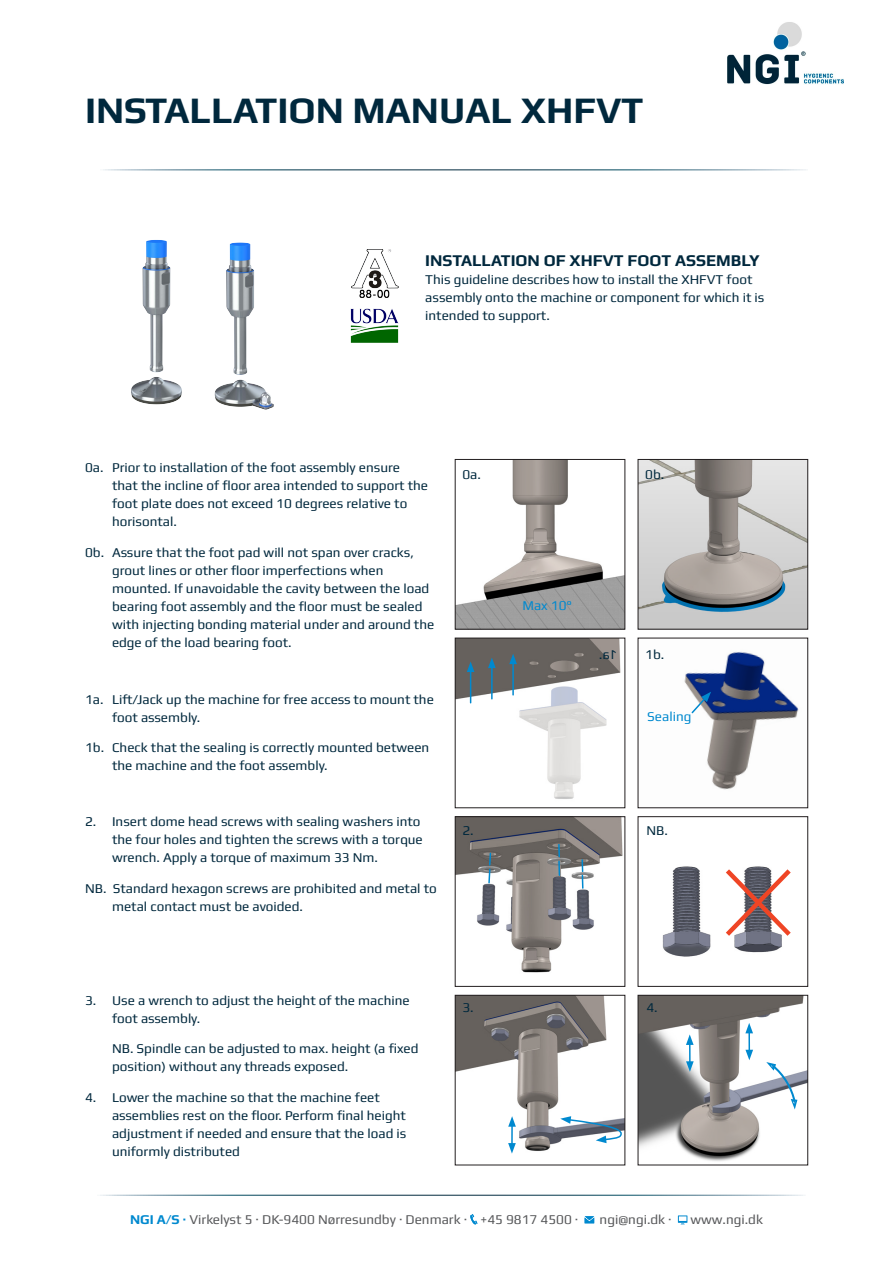
<style>
.page{position:relative;width:893px;height:1263px;background:#fff}
.page>*{position:absolute;margin:0;border:0;box-sizing:border-box;transform-origin:0 0}
.NGI_-_mellemrubrik{font:700 37.5px "Play";color:#00283d}
.NGI_-_mellemrubrik-2{font:700 16.5px "Play";color:#00283d}
.NGI_-_mellemrubrik-3{font:13.5px/18px "Play";color:#00283d}
.NGI_højrestillet_adr{font:13.5px "Play";color:#57585a}
.NGI_-_mellemrubrik-4{font:13.5px "Play";color:#0089cf}
.s1{font-weight:700;color:#0089cf}
</style>
<div class="page">
<svg style="left:470px;top:1214px;width:7px;height:10px"></svg>
<svg style="left:585px;top:1216px;width:9px;height:7px"></svg>
<svg style="left:678px;top:1215px;width:9px;height:9px"></svg>
<img style="left:131px;top:240px;width:143px;height:170px">
<img style="left:457px;top:461px;width:166px;height:166px">
<div style="left:455px;top:459px;width:170px;height:170px;border:1px solid #231f20"></div>
<img style="left:640px;top:461px;width:166px;height:166px">
<div style="left:638px;top:459px;width:170px;height:170px;border:1px solid #231f20"></div>
<img style="left:457px;top:818px;width:166px;height:155px">
<div style="left:455px;top:816px;width:170px;height:170px;border:1px solid #231f20"></div>
<img style="left:457px;top:640px;width:164px;height:159px">
<div style="left:455px;top:638px;width:170px;height:170px;border:1px solid #231f20"></div>
<img style="left:684px;top:651px;width:115px;height:139px">
<img style="left:457px;top:997px;width:166px;height:157px">
<div style="left:455px;top:995px;width:170px;height:170px;border:1px solid #231f20"></div>
<img style="left:640px;top:997px;width:166px;height:164px">
<div style="left:638px;top:995px;width:170px;height:170px;border:1px solid #231f20"></div>
<hr style="left:512px;top:662px;width:2px;height:33px;background:#0089cf">
<svg style="left:509px;top:654px;width:8px;height:10px"></svg>
<hr style="left:491px;top:666px;width:2px;height:33px;background:#0089cf">
<svg style="left:488px;top:657px;width:8px;height:11px"></svg>
<hr style="left:470px;top:670px;width:1px;height:33px;background:#0089cf">
<svg style="left:467px;top:661px;width:7px;height:11px"></svg>
<svg style="left:690px;top:692px;width:21px;height:23px"></svg>
<hr style="left:511px;top:1124px;width:2px;height:21px;background:#0089cf">
<svg style="left:508px;top:1116px;width:8px;height:11px"></svg>
<svg style="left:508px;top:1143px;width:8px;height:10px"></svg>
<hr style="left:689px;top:1042px;width:2px;height:22px;background:#0089cf">
<svg style="left:686px;top:1034px;width:8px;height:11px"></svg>
<svg style="left:686px;top:1061px;width:8px;height:11px"></svg>
<hr style="left:748px;top:1031px;width:2px;height:21px;background:#0089cf">
<svg style="left:745px;top:1023px;width:8px;height:10px"></svg>
<svg style="left:745px;top:1050px;width:8px;height:10px"></svg>
<svg style="left:581px;top:860px;width:2px;height:28px"></svg>
<svg style="left:558px;top:844px;width:2px;height:31px"></svg>
<svg style="left:487px;top:852px;width:5px;height:32px"></svg>
<svg style="left:560px;top:1116px;width:61px;height:27px"></svg>
<svg style="left:766px;top:1059px;width:34px;height:49px"></svg>
<img style="left:351px;top:250px;width:48px;height:48px">
<img style="left:350px;top:309px;width:48px;height:33px">
<img style="left:662px;top:866px;width:120px;height:91px">
<div style="left:638px;top:816px;width:170px;height:170px;border:1px solid #231f20"></div>
<svg style="left:721px;top:866px;width:70px;height:74px"></svg>
<img style="left:727px;top:22px;width:117px;height:63px">
<svg style="left:600px;top:650px;width:16px;height:9px"></svg>
<p class="NGI_-_mellemrubrik" style="left:85px;top:88px;width:560px">INSTALLATION MANUAL XHFVT</p>
<p class="NGI_-_mellemrubrik-2" style="left:425px;top:250px;width:336px">INSTALLATION OF XHFVT FOOT ASSEMBLY</p>
<p class="NGI_-_mellemrubrik-3" style="left:425px;top:270px;width:341px">This guideline describes how to install the XHFVT foot assembly onto the machine or component for which it is intended to support.</p>
<p class="NGI_-_mellemrubrik-3" style="left:112px;top:458px;width:318px;text-indent:-27px">0a. Prior to installation of the foot assembly ensure that the incline of floor area intended to support the foot plate does not exceed 10 degrees relative to horisontal.</p>
<p class="NGI_-_mellemrubrik-3" style="left:112px;top:543px;width:324px;text-indent:-27px">0b. Assure that the foot pad will not span over cracks, grout lines or other floor imperfections when mounted. If unavoidable the cavity between the load bearing foot assembly and the floor must be sealed with injecting bonding material under and around the edge of the load bearing foot.</p>
<p class="NGI_-_mellemrubrik-3" style="left:112px;top:690px;width:323px;text-indent:-27px">1a. Lift/Jack up the machine for free access to mount the foot assembly.</p>
<p class="NGI_-_mellemrubrik-3" style="left:112px;top:739px;width:319px;text-indent:-27px">1b. Check that the sealing is correctly mounted between the machine and the foot assembly.</p>
<p class="NGI_-_mellemrubrik-3" style="left:112px;top:812px;width:312px;text-indent:-27px">2. Insert dome head screws with sealing washers into the four holes and tighten the screws with a torque wrench. Apply a torque of maximum 33 Nm.</p>
<p class="NGI_-_mellemrubrik-3" style="left:112px;top:879px;width:326px;text-indent:-27px">NB. Standard hexagon screws are prohibited and metal to metal contact must be avoided.</p>
<p class="NGI_-_mellemrubrik-3" style="left:462px;top:465px;width:20px">0a.</p>
<p class="NGI_-_mellemrubrik-3" style="left:645px;top:465px;width:21px">0b.</p>
<p class="NGI_-_mellemrubrik-4" style="left:522px;top:597px;width:51px">Max 10°</p>
<p class="NGI_-_mellemrubrik-3" style="left:645px;top:645px;width:21px">1b.</p>
<p class="NGI_-_mellemrubrik-4" style="left:647px;top:708px;width:46px">Sealing</p>
<p class="NGI_-_mellemrubrik-3" style="left:462px;top:821px;width:13px">2.</p>
<p class="NGI_-_mellemrubrik-3" style="left:646px;top:821px;width:23px">NB.</p>
<p class="NGI_-_mellemrubrik-3" style="left:112px;top:991px;width:299px;text-indent:-27px">3. Use a wrench to adjust the height of the machine foot assembly.</p>
<p class="NGI_-_mellemrubrik-3" style="left:112px;top:1039px;width:308px">NB. Spindle can be adjusted to max. height (a fixed position) without any threads exposed.</p>
<p class="NGI_-_mellemrubrik-3" style="left:112px;top:1088px;width:296px;text-indent:-27px">4. Lower the machine so that the machine feet assemblies rest on the floor. Perform final height adjustment if needed and ensure that the load is uniformly distributed</p>
<p class="NGI_-_mellemrubrik-3" style="left:462px;top:998px;width:13px">3.</p>
<p class="NGI_-_mellemrubrik-3" style="left:646px;top:998px;width:13px">4.</p>
<p class="NGI_højrestillet_adr" style="left:130px;top:1212px;width:450px"><span class="s1">NGI A/S ·</span> Virkelyst 5 · DK-9400 Nørresundby · Denmark · +45 9817 4500 ·</p>
<p class="NGI_højrestillet_adr" style="left:600px;top:1212px;width:74px">ngi@ngi.dk ·</p>
<p class="NGI_højrestillet_adr" style="left:691px;top:1212px;width:74px">www.ngi.dk</p>
</div>
